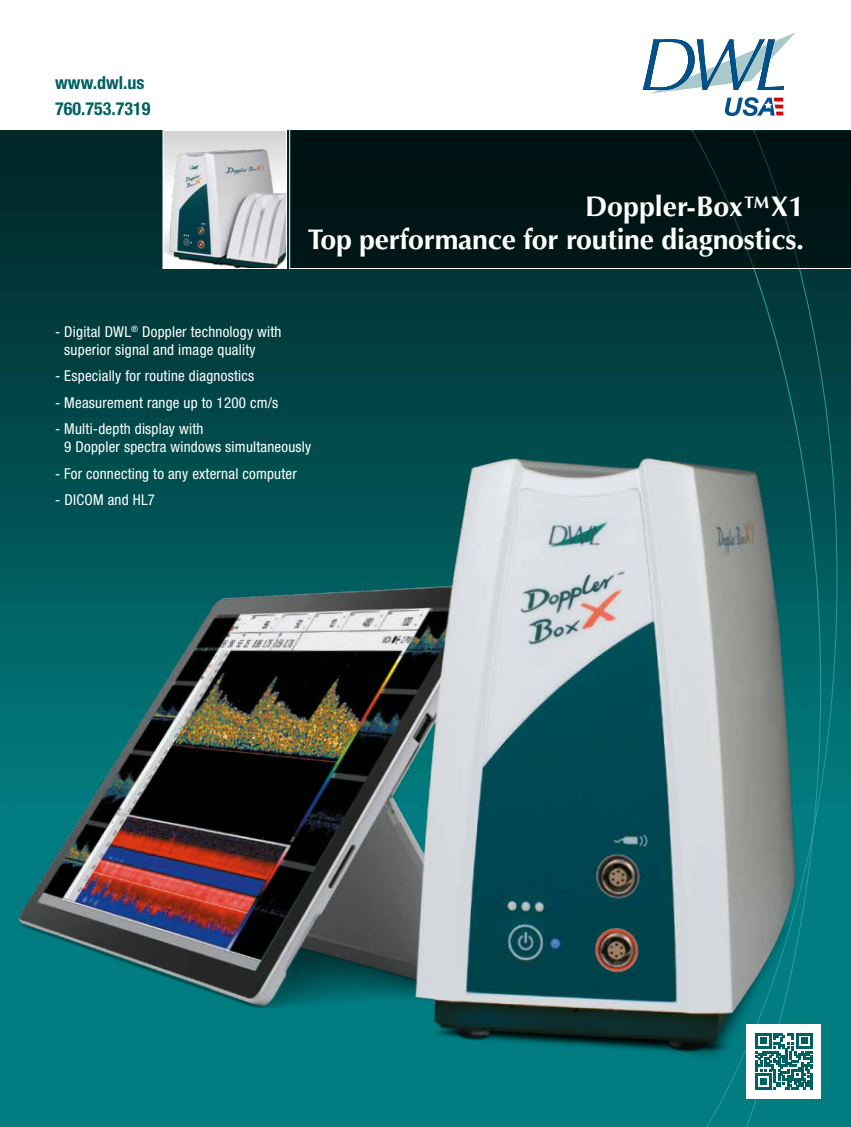
<style>
.page{position:relative;width:851px;height:1127px;background:#fff}
.page>*{position:absolute;margin:0;border:0;box-sizing:border-box;transform-origin:0 0}
.t1{font:700 28.5px/33px "Optima LT Std";letter-spacing:-.01em;color:#fff;text-align:right}
.t2{font:700 condensed 18px/25.5px "Helvetica Neue";color:#006162}
.t3{font:condensed 15px/18px "Helvetica Neue";letter-spacing:.015em;color:#fff}
</style>
<div class="page">
<img style="left:0;top:131px;width:850px;height:996px">
<svg style="left:529px;top:269px;width:308px;height:858px;background:#014b4d"></svg>
<div style="left:289px;top:130px;width:561px;height:139px;background:#001414"></div>
<img style="left:165px;top:132px;width:120px;height:135px">
<div style="left:163px;top:130px;width:124px;height:139px;border:1px solid #fff"></div>
<svg style="left:642px;top:32px;width:153px;height:84px"></svg>
<div style="left:746px;top:1024px;width:75px;height:74px;background:#fff"></div>
<svg style="left:755px;top:1084px;width:57px;height:5px"></svg>
<img style="left:0;top:418px;width:850px;height:666px">
<p class="t2" style="left:55px;top:70px;width:97px">www.dwl.us<br>760.753.7319</p>
<h1 class="t1" style="left:308px;top:190px;width:498px">Doppler-Box™X1<br>Top performance for routine diagnostics.</h1>
<p class="t3" style="left:64px;top:322px;width:219px;text-indent:-9px">- Digital DWL<sup>®</sup> Doppler technology with superior signal and image quality</p>
<p class="t3" style="left:55px;top:367px;width:200px">- Especially for routine diagnostics</p>
<p class="t3" style="left:55px;top:393px;width:224px">- Measurement range up to 1200 cm/s</p>
<p class="t3" style="left:64px;top:420px;width:248px;text-indent:-9px">- Multi-depth display with<br>9 Doppler spectra windows simultaneously</p>
<p class="t3" style="left:55px;top:464px;width:243px">- For connecting to any external computer</p>
<p class="t3" style="left:55px;top:491px;width:101px">- DICOM and HL7</p>
</div>
